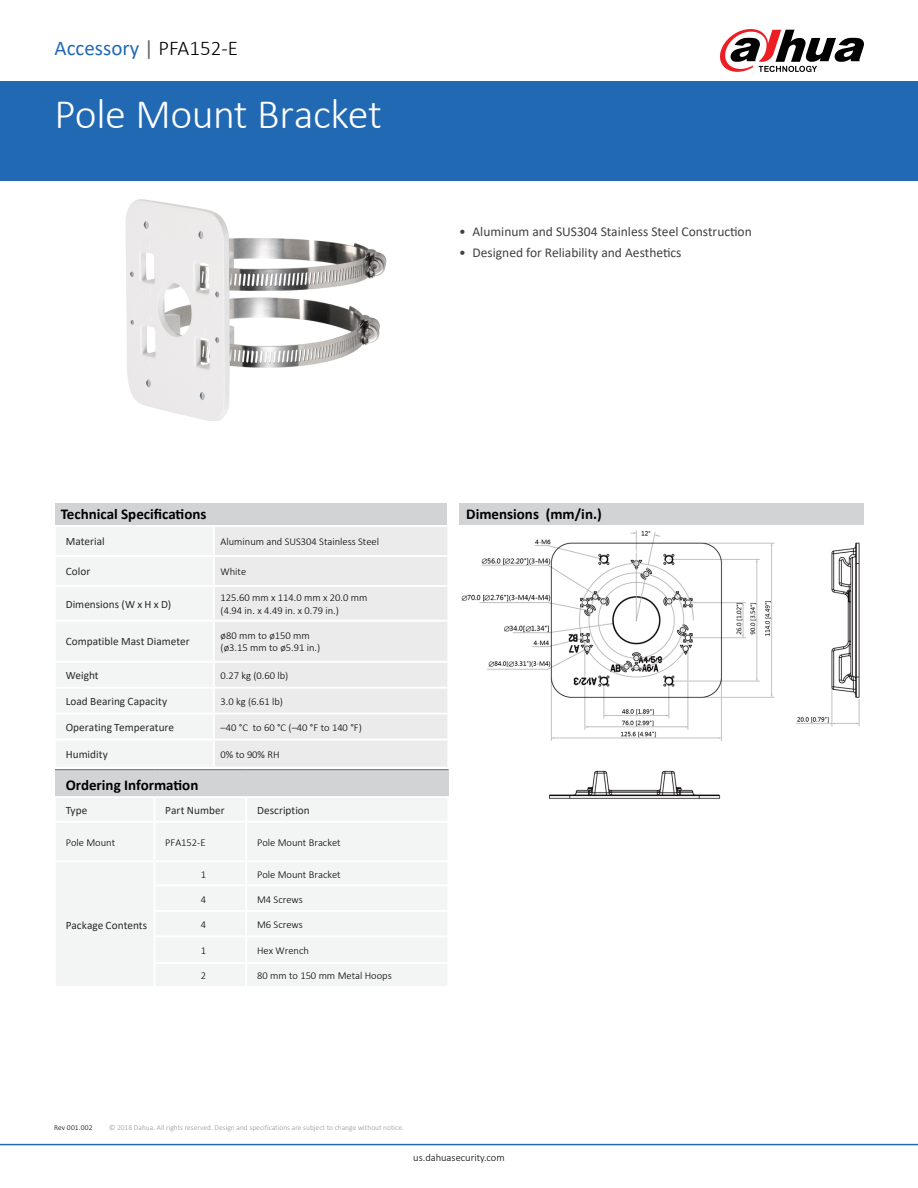
<style>
.page{position:relative;width:918px;height:1188px;background:#fff}
.page>*{position:absolute;margin:0;border:0;box-sizing:border-box;transform-origin:0 0}
.t1{font:300 42px "Calibri";letter-spacing:-.01em;color:#fff}
.t2{font:21px "Calibri";color:#2169b3}
.t3{font:700 15px "Calibri";color:#000}
.t4{font:13.5px "Calibri";color:#414042}
.t5{font:11.25px "Calibri";color:#292829}
.t6{font:300 10.5px/12.6px "Calibri";color:#000}
.t7{font:300 7.5px "Calibri";color:#939598}
.t8{font:300 7.5px "Calibri";letter-spacing:.015em;color:#000}
.s1{color:#636466}
.s2{font-weight:300;color:#000}
</style>
<div class="page">
<div style="left:0;top:81px;width:918px;height:100px;background:#2169b3"></div>
<div style="left:55px;top:503px;width:391px;height:22px;background:#d1d3d4"></div>
<hr style="left:0;top:1144px;width:918px;height:1px;background:#2169b3">
<svg style="left:720px;top:29px;width:144px;height:43px"></svg>
<img style="left:125px;top:199px;width:262px;height:221px">
<svg style="left:56px;top:527px;width:391px;height:240px"></svg>
<hr style="left:54px;top:555px;width:160px;height:2px;background:#fff">
<hr style="left:214px;top:555px;width:235px;height:2px;background:#fff">
<hr style="left:54px;top:585px;width:160px;height:2px;background:#fff">
<hr style="left:214px;top:585px;width:235px;height:2px;background:#fff">
<hr style="left:54px;top:687px;width:160px;height:2px;background:#fff">
<hr style="left:214px;top:687px;width:235px;height:2px;background:#fff">
<hr style="left:54px;top:713px;width:160px;height:2px;background:#fff">
<hr style="left:214px;top:713px;width:235px;height:2px;background:#fff">
<hr style="left:213px;top:527px;width:2px;height:28px;background:#fff">
<hr style="left:213px;top:557px;width:2px;height:28px;background:#fff">
<hr style="left:213px;top:587px;width:2px;height:33px;background:#fff">
<hr style="left:54px;top:620px;width:160px;height:2px;background:#fff">
<hr style="left:214px;top:620px;width:235px;height:2px;background:#fff">
<hr style="left:213px;top:622px;width:2px;height:39px;background:#fff">
<hr style="left:54px;top:661px;width:160px;height:2px;background:#fff">
<hr style="left:214px;top:661px;width:235px;height:2px;background:#fff">
<hr style="left:213px;top:663px;width:2px;height:24px;background:#fff">
<hr style="left:213px;top:689px;width:2px;height:24px;background:#fff">
<hr style="left:213px;top:715px;width:2px;height:24px;background:#fff">
<hr style="left:54px;top:739px;width:160px;height:1px;background:#fff">
<hr style="left:214px;top:739px;width:235px;height:1px;background:#fff">
<hr style="left:213px;top:740px;width:2px;height:27px;background:#fff">
<div style="left:459px;top:504px;width:405px;height:21px;background:#d1d3d4"></div>
<img style="left:461px;top:530px;width:399px;height:269px">
<div style="left:55px;top:770px;width:393px;height:27px;background:#d1d3d4"></div>
<hr style="left:55px;top:769px;width:99px;height:1px;background:#6d6e71">
<hr style="left:154px;top:769px;width:92px;height:1px;background:#6d6e71">
<hr style="left:246px;top:769px;width:202px;height:1px;background:#6d6e71">
<hr style="left:54px;top:796px;width:100px;height:2px;background:#fff">
<hr style="left:154px;top:796px;width:92px;height:2px;background:#fff">
<hr style="left:246px;top:796px;width:203px;height:2px;background:#fff">
<div style="left:56px;top:798px;width:391px;height:188px;background:#f3f4f4"></div>
<hr style="left:245px;top:823px;width:2px;height:37px;background:#fff">
<hr style="left:245px;top:862px;width:2px;height:22px;background:#fff">
<hr style="left:245px;top:886px;width:2px;height:24px;background:#fff">
<hr style="left:245px;top:912px;width:2px;height:24px;background:#fff">
<hr style="left:245px;top:937px;width:2px;height:25px;background:#fff">
<hr style="left:245px;top:964px;width:2px;height:22px;background:#fff">
<hr style="left:154px;top:821px;width:92px;height:2px;background:#fff">
<hr style="left:154px;top:860px;width:92px;height:2px;background:#fff">
<hr style="left:154px;top:884px;width:92px;height:2px;background:#fff">
<hr style="left:154px;top:910px;width:92px;height:2px;background:#fff">
<hr style="left:154px;top:936px;width:92px;height:1px;background:#fff">
<hr style="left:154px;top:962px;width:92px;height:2px;background:#fff">
<hr style="left:246px;top:821px;width:203px;height:2px;background:#fff">
<hr style="left:246px;top:860px;width:203px;height:2px;background:#fff">
<hr style="left:246px;top:884px;width:203px;height:2px;background:#fff">
<hr style="left:246px;top:910px;width:203px;height:2px;background:#fff">
<hr style="left:246px;top:936px;width:203px;height:1px;background:#fff">
<hr style="left:246px;top:962px;width:203px;height:2px;background:#fff">
<hr style="left:54px;top:821px;width:100px;height:2px;background:#fff">
<hr style="left:54px;top:860px;width:100px;height:2px;background:#fff">
<h2 class="t2" style="left:55px;top:34px;width:185px">Accessory <span class="s1">|</span> <span class="s2">PFA152-E</span></h2>
<h1 class="t1" style="left:55px;top:88px;width:329px">Pole Mount Bracket</h1>
<p class="t4" style="left:459px;top:222px;width:294px">• Aluminum and SUS304 Stainless Steel Construction</p>
<p class="t4" style="left:459px;top:244px;width:224px">• Designed for Reliability and Aesthetics</p>
<h3 class="t3" style="left:61px;top:503px;width:147px">Technical Specifications</h3>
<p class="t5" style="left:66px;top:534px;width:40px">Material</p>
<p class="t6" style="left:221px;top:535px;width:160px">Aluminum and SUS304 Stainless Steel</p>
<p class="t5" style="left:66px;top:564px;width:26px">Color</p>
<p class="t6" style="left:221px;top:565px;width:27px">White</p>
<p class="t5" style="left:66px;top:596px;width:107px">Dimensions (W x H x D)</p>
<p class="t6" style="left:221px;top:591px;width:148px">125.60 mm x 114.0 mm x 20.0 mm (4.94 in. x 4.49 in. x 0.79 in.)</p>
<p class="t5" style="left:66px;top:634px;width:126px">Compatible Mast Diameter</p>
<p class="t6" style="left:221px;top:629px;width:101px">ø80 mm to ø150 mm (ø3.15 mm to ø5.91 in.)</p>
<p class="t5" style="left:66px;top:667px;width:35px">Weight</p>
<p class="t6" style="left:221px;top:669px;width:69px">0.27 kg (0.60 lb)</p>
<p class="t5" style="left:66px;top:693px;width:103px">Load Bearing Capacity</p>
<p class="t6" style="left:221px;top:695px;width:64px">3.0 kg (6.61 lb)</p>
<p class="t5" style="left:66px;top:719px;width:110px">Operating Temperature</p>
<p class="t6" style="left:221px;top:721px;width:143px">–40 °C to 60 °C (–40 °F to 140 °F)</p>
<p class="t5" style="left:66px;top:746px;width:44px">Humidity</p>
<p class="t6" style="left:221px;top:748px;width:60px">0% to 90% RH</p>
<h3 class="t3" style="left:66px;top:774px;width:134px">Ordering Information</h3>
<p class="t5" style="left:66px;top:803px;width:23px">Type</p>
<p class="t5" style="left:165px;top:803px;width:61px">Part Number</p>
<p class="t5" style="left:257px;top:803px;width:54px">Description</p>
<p class="t6" style="left:66px;top:836px;width:51px">Pole Mount</p>
<p class="t6" style="left:165px;top:836px;width:42px">PFA152-E</p>
<p class="t6" style="left:257px;top:836px;width:85px">Pole Mount Bracket</p>
<p class="t5" style="left:66px;top:917px;width:83px">Package Contents</p>
<p class="t6" style="left:201px;top:868px;width:7px">1</p>
<p class="t6" style="left:257px;top:868px;width:85px">Pole Mount Bracket</p>
<p class="t6" style="left:201px;top:893px;width:7px">4</p>
<p class="t6" style="left:257px;top:893px;width:48px">M4 Screws</p>
<p class="t6" style="left:201px;top:918px;width:7px">4</p>
<p class="t6" style="left:257px;top:918px;width:48px">M6 Screws</p>
<p class="t6" style="left:201px;top:944px;width:7px">1</p>
<p class="t6" style="left:257px;top:944px;width:53px">Hex Wrench</p>
<p class="t6" style="left:201px;top:970px;width:7px">2</p>
<p class="t6" style="left:257px;top:970px;width:136px">80 mm to 150 mm Metal Hoops</p>
<h3 class="t3" style="left:466px;top:503px;width:137px">Dimensions (mm/in.)</h3>
<p class="t8" style="left:54px;top:1123px;width:40px">Rev 001.002</p>
<p class="t7" style="left:109px;top:1123px;width:296px">© 2018 Dahua. All rights reserved. Design and specifications are subject to change without notice.</p>
<p class="t6" style="left:413px;top:1151px;width:93px">us.dahuasecurity.com</p>
</div>
